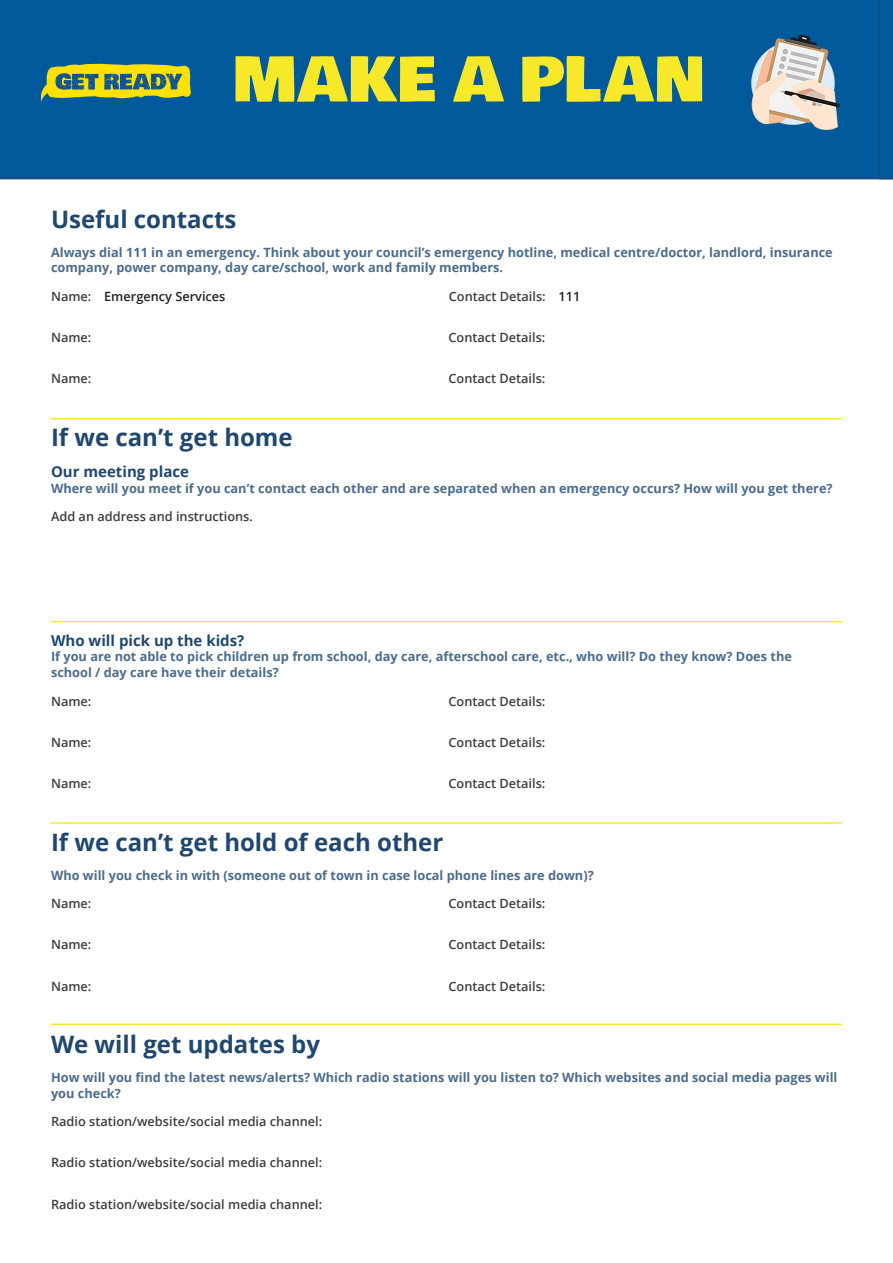
<style>
.page{position:relative;width:893px;height:1263px;background:#fff}
.page>*{position:absolute;margin:0;border:0;box-sizing:border-box;transform-origin:0 0}
.t1{font:52.5px "Bowlby One NZ Regular";color:#f7e829}
.t2{font:700 24px "Open Sans";color:#1f476f}
.t3{font:700 15px "Open Sans";color:#1f476f}
.t4{font:700 12.75px/15.8px "Open Sans";color:#4c6c8c}
.Body{font:600 12.75px "Open Sans";color:#3e3e3f}
.Body-2{font:600 12.75px "Open Sans";color:#231f20}
.s1{color:#3e3e3f}
.s2{color:#231f20}
</style>
<div class="page">
<div style="left:0;top:0;width:879px;height:179px;background:#00599b"></div>
<svg style="left:41px;top:64px;width:150px;height:38px;background:#95a63f"></svg>
<img style="left:742px;top:32px;width:102px;height:102px">
<svg style="left:879px;top:0;width:14px;height:179px;background:#025796"></svg>
<hr style="left:51px;top:418px;width:791px;height:1px;background:#f7e829">
<hr style="left:51px;top:621px;width:791px;height:1px;background:#f7e829">
<hr style="left:51px;top:822px;width:791px;height:2px;background:#f7e829">
<hr style="left:51px;top:1023px;width:791px;height:2px;background:#f7e829">
<h1 class="t1" style="left:235px;top:35px;width:471px">MAKE A PLAN</h1>
<h1 class="t2" style="left:51px;top:202px;width:187px">Useful contacts</h1>
<h3 class="t4" style="left:51px;top:244px;width:783px">Always dial 111 in an emergency. Think about your council’s emergency hotline, medical centre/doctor, landlord, insurance company, power company, day care/school, work and family members.</h3>
<p class="Body-2" style="left:51px;top:288px;width:176px"><span class="s1">Name:</span> Emergency Services</p>
<p class="Body" style="left:449px;top:288px;width:133px">Contact Details: <span class="s2">111</span></p>
<p class="Body" style="left:51px;top:329px;width:42px">Name:</p>
<p class="Body" style="left:448px;top:329px;width:98px">Contact Details:</p>
<p class="Body" style="left:51px;top:370px;width:42px">Name:</p>
<p class="Body" style="left:448px;top:370px;width:98px">Contact Details:</p>
<h1 class="t2" style="left:51px;top:421px;width:243px">If we can’t get home</h1>
<h2 class="t3" style="left:51px;top:461px;width:139px">Our meeting place</h2>
<h3 class="t4" style="left:51px;top:480px;width:783px">Where will you meet if you can’t contact each other and are separated when an emergency occurs? How will you get there?</h3>
<p class="Body" style="left:51px;top:508px;width:203px">Add an address and instructions.</p>
<h2 class="t3" style="left:51px;top:630px;width:195px">Who will pick up the kids?</h2>
<h3 class="t4" style="left:51px;top:648px;width:742px">If you are not able to pick children up from school, day care, afterschool care, etc., who will? Do they know? Does the school / day care have their details?</h3>
<p class="Body" style="left:51px;top:692px;width:42px">Name:</p>
<p class="Body" style="left:448px;top:692px;width:98px">Contact Details:</p>
<p class="Body" style="left:51px;top:733px;width:42px">Name:</p>
<p class="Body" style="left:448px;top:733px;width:98px">Contact Details:</p>
<p class="Body" style="left:51px;top:775px;width:42px">Name:</p>
<p class="Body" style="left:448px;top:775px;width:98px">Contact Details:</p>
<h1 class="t2" style="left:51px;top:825px;width:394px">If we can’t get hold of each other</h1>
<h3 class="t4" style="left:51px;top:867px;width:544px">Who will you check in with (someone out of town in case local phone lines are down)?</h3>
<p class="Body" style="left:51px;top:895px;width:42px">Name:</p>
<p class="Body" style="left:448px;top:895px;width:98px">Contact Details:</p>
<p class="Body" style="left:51px;top:936px;width:42px">Name:</p>
<p class="Body" style="left:448px;top:936px;width:98px">Contact Details:</p>
<p class="Body" style="left:51px;top:977px;width:42px">Name:</p>
<p class="Body" style="left:448px;top:977px;width:98px">Contact Details:</p>
<h1 class="t2" style="left:51px;top:1028px;width:271px">We will get updates by</h1>
<h3 class="t4" style="left:51px;top:1069px;width:788px">How will you find the latest news/alerts? Which radio stations will you listen to? Which websites and social media pages will you check?</h3>
<p class="Body" style="left:51px;top:1113px;width:273px">Radio station/website/social media channel:</p>
<p class="Body" style="left:51px;top:1154px;width:273px">Radio station/website/social media channel:</p>
<p class="Body" style="left:51px;top:1195px;width:273px">Radio station/website/social media channel:</p>
</div>
